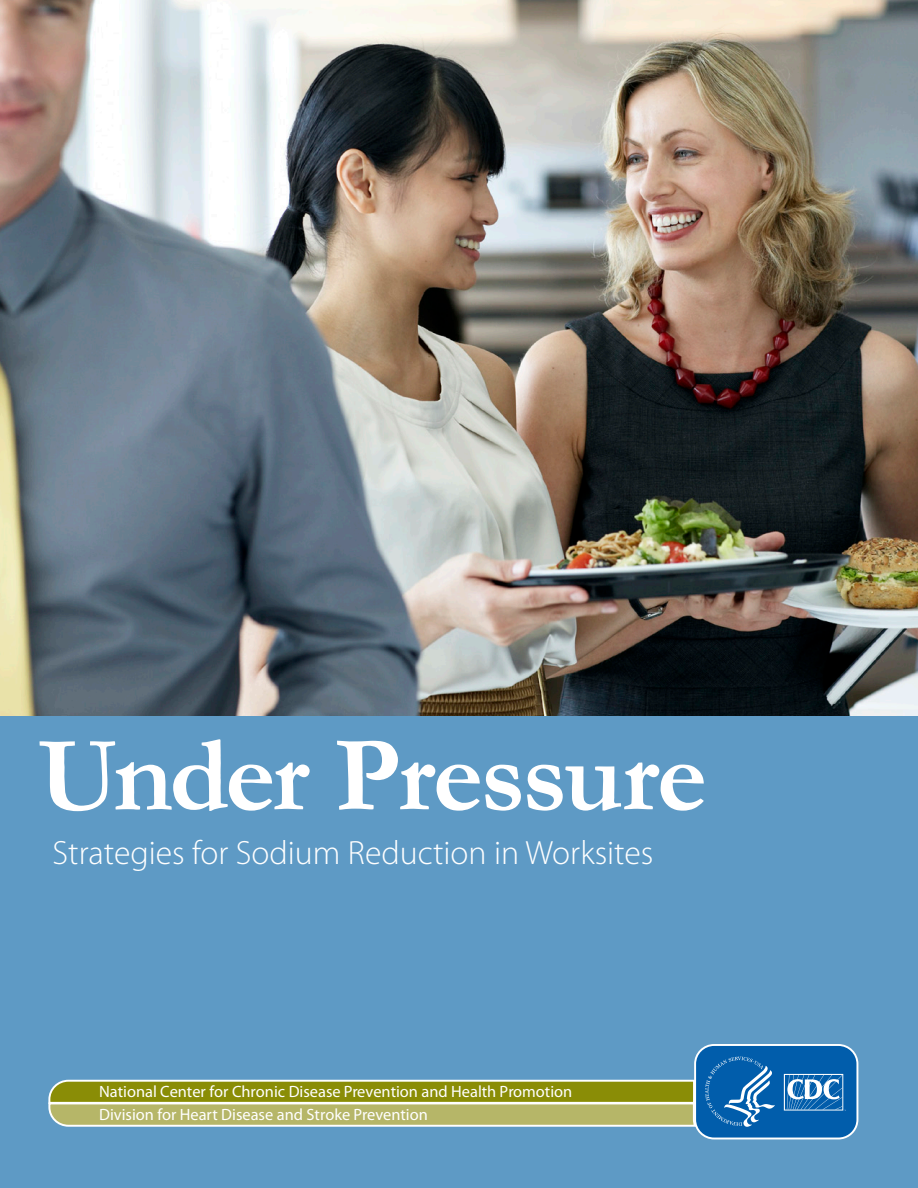
<style>
.page{position:relative;width:918px;height:1188px;background:#fff}
.page>*{position:absolute;margin:0;border:0;box-sizing:border-box;transform-origin:0 0}
.t1{font:700 108px "Garamond";letter-spacing:-.03em;color:#fff}
.t2{font:300 33.75px "Myriad Pro";color:#fff}
.Image{font:16.35px/22.8px "Myriad Pro";color:#fff}
</style>
<div class="page">
<div style="left:0;top:715px;width:918px;height:473px;background:#5e9ac5"></div>
<svg style="left:48px;top:1044px;width:811px;height:96px"></svg>
<img style="left:0;top:0;width:918px;height:715px">
<h1 class="t1" style="left:38px;top:711px;width:671px">Under Pressure</h1>
<h1 class="t2" style="left:53px;top:834px;width:602px">Strategies for Sodium Reduction in Worksites</h1>
<p class="Image" style="left:99px;top:1081px;width:475px">National Center for Chronic Disease Prevention and Health Promotion<br>Division for Heart Disease and Stroke Prevention</p>
</div>
